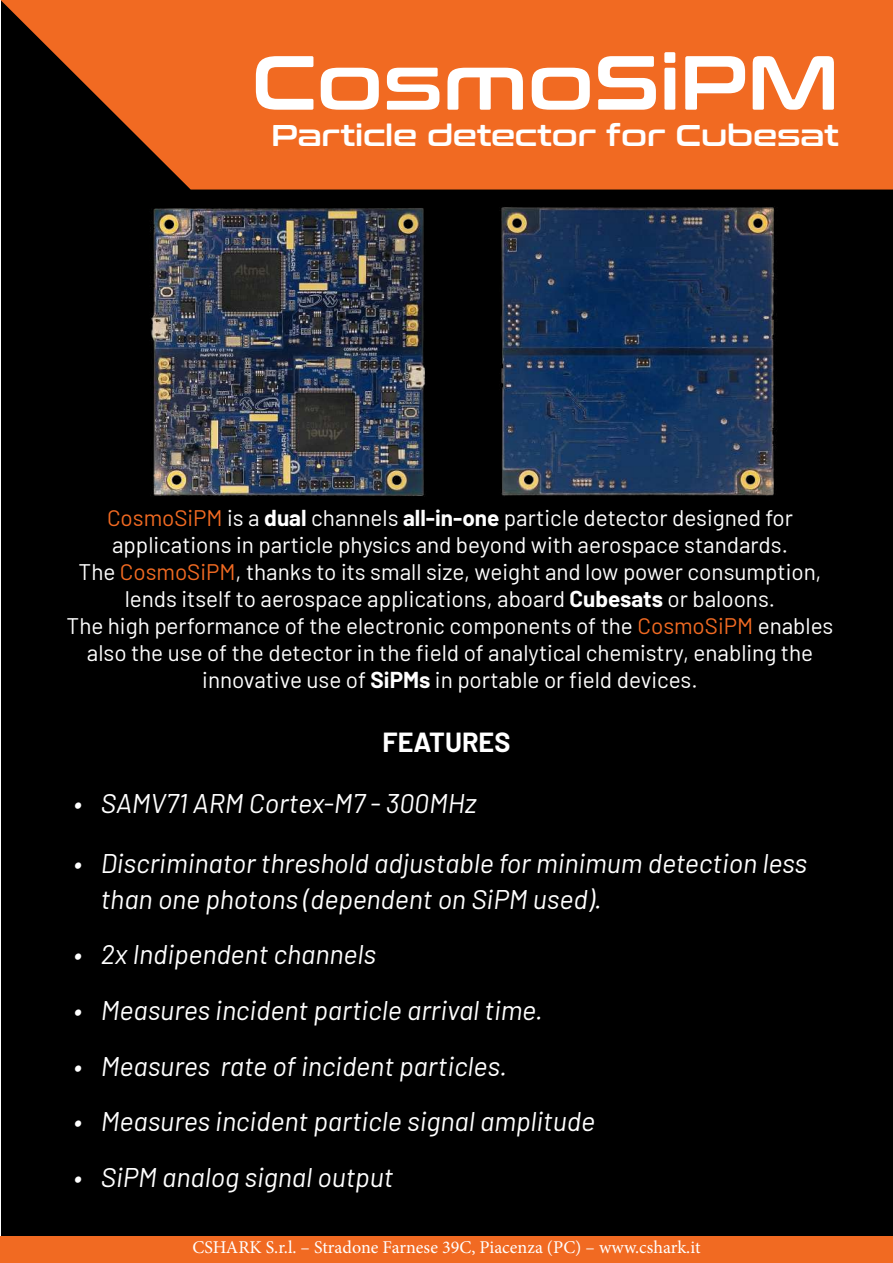
<style>
.page{position:relative;width:893px;height:1263px;background:#fff}
.page>*{position:absolute;margin:0;border:0;box-sizing:border-box;transform-origin:0 0}
.t1{font:76.5px "Conthrax Sb";color:#fff}
.t2{font:30px "Conthrax Sb";color:#fff}
.t3{font:italic 27px/36px "Barlow";color:#fff}
.t4{font:700 27px "Barlow";color:#fff}
.t5{font:22.5px/27px "Barlow";color:#fff;text-align:center}
.t6{font:18px "Minion Pro";color:#fff}
.s1{color:#f16a22}
.s2{font-weight:700}
</style>
<div class="page">
<div style="left:1px;top:0;width:892px;height:1261px;background:#000"></div>
<svg style="left:1px;top:0;width:892px;height:190px;background:#d65e1e"></svg>
<div style="left:0;top:1237px;width:893px;height:26px;background:#f16a22"></div>
<img style="left:150px;top:208px;width:275px;height:288px">
<img style="left:501px;top:207px;width:275px;height:289px">
<h1 class="t1" style="left:251px;top:24px;width:589px">CosmoSiPM</h1>
<h2 class="t2" style="left:271px;top:112px;width:569px">Particle detector for Cubesat</h2>
<p class="t5" style="left:67px;top:503px;width:768px"><span class="s1">CosmoSiPM</span> is a <span class="s2">dual</span> channels <span class="s2">all-in-one</span> particle detector designed for applications in particle physics and beyond with aerospace standards.<br>The <span class="s1">CosmoSiPM</span>, thanks to its small size, weight and low power consumption, lends itself to aerospace applications, aboard <span class="s2">Cubesats</span> or baloons.<br>The high performance of the electronic components of the <span class="s1">CosmoSiPM</span> enables also the use of the detector in the field of analytical chemistry, enabling the innovative use of <span class="s2">SiPMs</span> in portable or field devices.</p>
<p class="t4" style="left:383px;top:722px;width:129px">FEATURES</p>
<p class="t3" style="left:74px;top:783px;width:404px">• SAMV71 ARM Cortex-M7 - 300MHz</p>
<p class="t3" style="left:101px;top:843px;width:708px;text-indent:-27px">• Discriminator threshold adjustable for minimum detection less than one photons (dependent on SiPM used).</p>
<p class="t3" style="left:74px;top:935px;width:304px">• 2x Indipendent channels</p>
<p class="t3" style="left:74px;top:990px;width:471px">• Measures incident particle arrival time.</p>
<p class="t3" style="left:74px;top:1046px;width:435px">• Measures rate of incident particles.</p>
<p class="t3" style="left:74px;top:1101px;width:523px">• Measures incident particle signal amplitude</p>
<p class="t3" style="left:74px;top:1157px;width:321px">• SiPM analog signal output</p>
<p class="t6" style="left:192px;top:1235px;width:509px">CSHARK S.r.l. – Stradone Farnese 39C, Piacenza (PC) – www.cshark.it</p>
</div>
